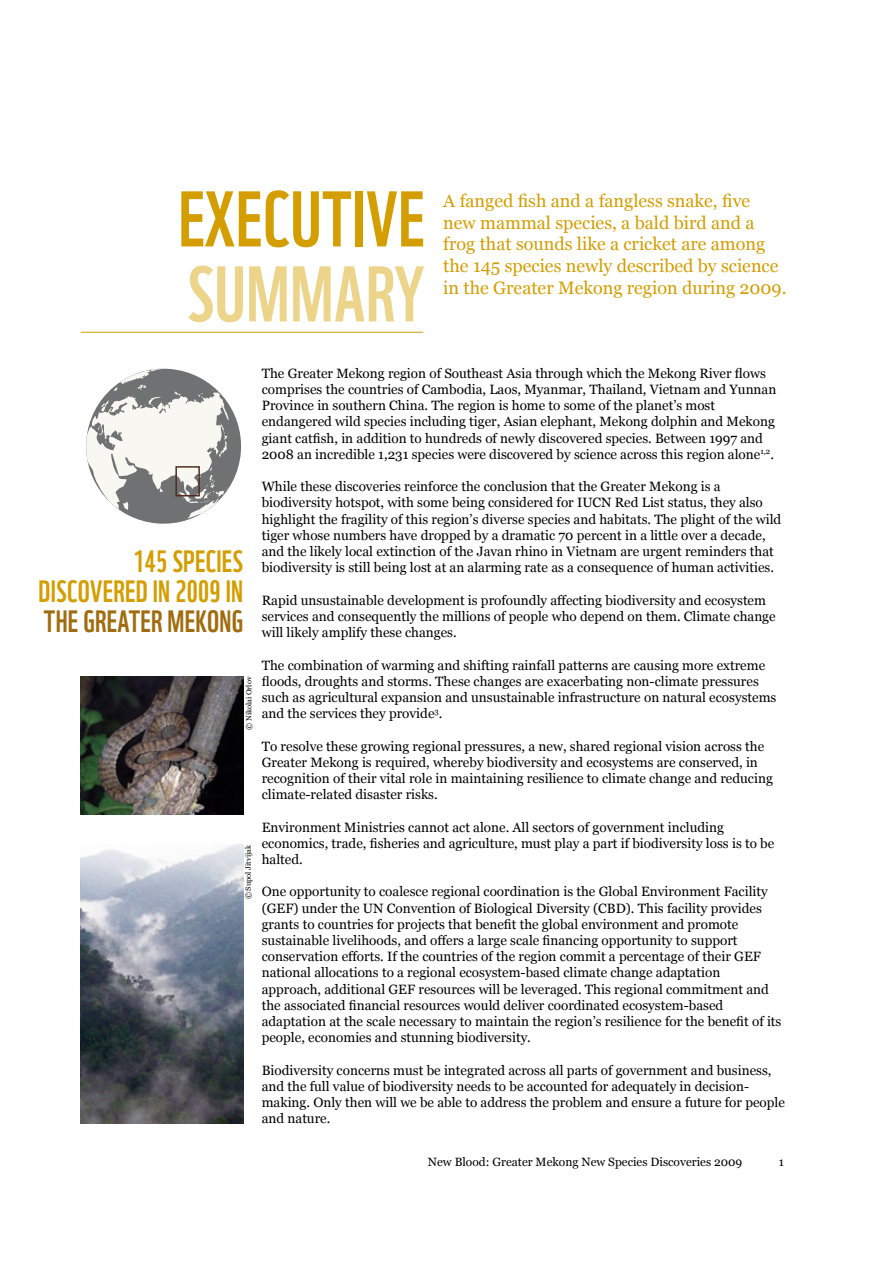
<style>
.page{position:relative;width:893px;height:1263px;background:#fff}
.page>*{position:absolute;margin:0;border:0;box-sizing:border-box;transform-origin:0 0}
.t1{font:76.5px "WWF";letter-spacing:.01em;color:#d49d00}
.t2{font:76.5px "WWF";letter-spacing:.01em;color:#edd48b}
.t3{font:30px/30px "WWF";letter-spacing:.01em;color:#d49d00;text-align:right}
.t4{font:30px "WWF";letter-spacing:.01em;color:#a16c0f}
.t5{font:18px/21.6px "Georgia";color:#d49d00}
.t6{font:13.5px/16.2px "Georgia";color:#000}
.t7{font:12px "Georgia";color:#000}
.t8{font:7.5px "Georgia";color:#000}
</style>
<div class="page">
<img style="left:81px;top:676px;width:162px;height:138px">
<img style="left:81px;top:845px;width:162px;height:278px">
<svg style="left:86px;top:368px;width:155px;height:156px"></svg>
<div style="left:175px;top:466px;width:25px;height:30px;border:2px solid #532d1f"></div>
<hr style="left:81px;top:332px;width:342px;height:1px;background:#d49d00">
<h1 class="t1" style="left:179px;top:159px;width:248px">EXECUTIVE</h1>
<h1 class="t2" style="left:187px;top:234px;width:239px">SUMMARY</h1>
<h3 class="t5" style="left:443px;top:190px;width:345px">A fanged fish and a fangless snake, five new mammal species, a bald bird and a frog that sounds like a cricket are among the 145 species newly described by science in the Greater Mekong region during 2009.</h3>
<h2 class="t3" style="left:38px;top:543px;width:206px">145 SPECIES<br>DISCOVERED IN 2009 IN</h2>
<h2 class="t4" style="left:44px;top:597px;width:201px">THE GREATER MEKONG</h2>
<p class="t8" style="left:244px;top:730px;width:55px;rotate:-90deg">© Nikolai Orlov</p>
<p class="t8" style="left:244px;top:899px;width:56px;rotate:-90deg">© Supol Jitvijak</p>
<p class="t6" style="left:262px;top:365px;width:516px">The Greater Mekong region of Southeast Asia through which the Mekong River flows comprises the countries of Cambodia, Laos, Myanmar, Thailand, Vietnam and Yunnan Province in southern China. The region is home to some of the planet’s most endangered wild species including tiger, Asian elephant, Mekong dolphin and Mekong giant catfish, in addition to hundreds of newly discovered species. Between 1997 and 2008 an incredible 1,231 species were discovered by science across this region alone<sup>1,2</sup>.</p>
<p class="t6" style="left:262px;top:479px;width:521px">While these discoveries reinforce the conclusion that the Greater Mekong is a biodiversity hotspot, with some being considered for IUCN Red List status, they also highlight the fragility of this region’s diverse species and habitats. The plight of the wild tiger whose numbers have dropped by a dramatic 70 percent in a little over a decade, and the likely local extinction of the Javan rhino in Vietnam are urgent reminders that biodiversity is still being lost at an alarming rate as a consequence of human activities.</p>
<p class="t6" style="left:262px;top:592px;width:515px">Rapid unsustainable development is profoundly affecting biodiversity and ecosystem services and consequently the millions of people who depend on them. Climate change will likely amplify these changes.</p>
<p class="t6" style="left:262px;top:657px;width:516px">The combination of warming and shifting rainfall patterns are causing more extreme floods, droughts and storms. These changes are exacerbating non-climate pressures such as agricultural expansion and unsustainable infrastructure on natural ecosystems and the services they provide<sup>3</sup>.</p>
<p class="t6" style="left:262px;top:738px;width:513px">To resolve these growing regional pressures, a new, shared regional vision across the Greater Mekong is required, whereby biodiversity and ecosystems are conserved, in recognition of their vital role in maintaining resilience to climate change and reducing climate-related disaster risks.</p>
<p class="t6" style="left:262px;top:819px;width:514px">Environment Ministries cannot act alone. All sectors of government including economics, trade, fisheries and agriculture, must play a part if biodiversity loss is to be halted.</p>
<p class="t6" style="left:262px;top:884px;width:521px">One opportunity to coalesce regional coordination is the Global Environment Facility (GEF) under the UN Convention of Biological Diversity (CBD). This facility provides grants to countries for projects that benefit the global environment and promote sustainable livelihoods, and offers a large scale financing opportunity to support conservation efforts. If the countries of the region commit a percentage of their GEF national allocations to a regional ecosystem-based climate change adaptation approach, additional GEF resources will be leveraged. This regional commitment and the associated financial resources would deliver coordinated ecosystem-based adaptation at the scale necessary to maintain the region’s resilience for the benefit of its people, economies and stunning biodiversity.</p>
<p class="t6" style="left:262px;top:1062px;width:525px">Biodiversity concerns must be integrated across all parts of government and business, and the full value of biodiversity needs to be accounted for adequately in decision&shy;making. Only then will we be able to address the problem and ensure a future for people and nature.</p>
<p class="t7" style="left:428px;top:1154px;width:316px">New Blood: Greater Mekong New Species Discoveries 2009</p>
<p class="t7" style="left:779px;top:1154px;width:7px">1</p>
</div>
